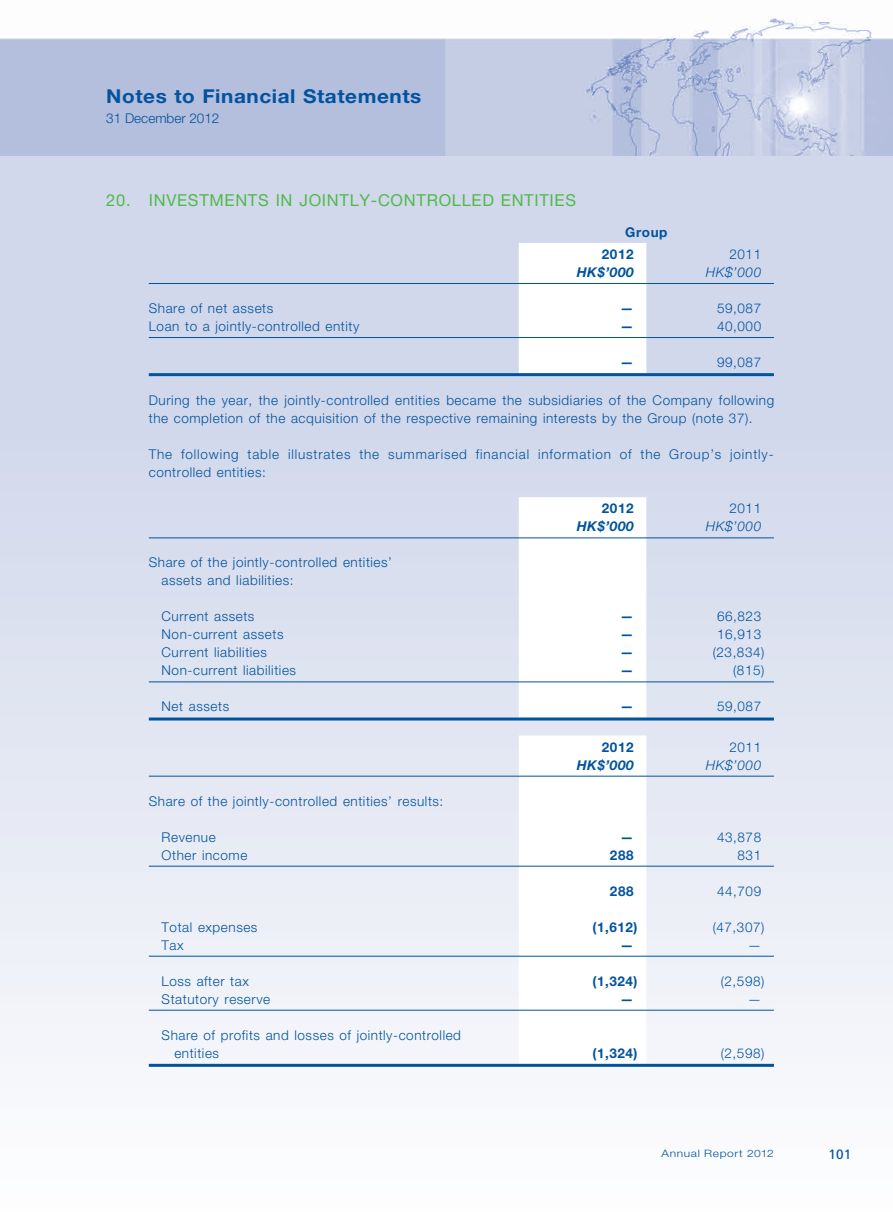
<style>
.page{position:relative;width:893px;height:1212px;background:#fff}
.page>*{position:absolute;margin:0;border:0;box-sizing:border-box;transform-origin:0 0}
.t1{font:700 19.2px "Helvetica Neue";letter-spacing:.03em;color:#01539e;scale:1.08 1}
.t2{font:16.5px "Helvetica Neue";letter-spacing:.04em;color:#51b948}
.t3{font:300 13.5px/18px "Helvetica Neue";letter-spacing:.04em;color:#01539e}
.t4{font:300 13.5px/18px "Helvetica Neue";letter-spacing:.065em;color:#01539e}
.t5{font:700 13.5px/22.2px "Helvetica Neue";letter-spacing:.04em;color:#01539e}
.t6{font:italic 700 13.5px "Helvetica Neue";letter-spacing:.04em;color:#01539e}
.t7{font:italic 300 13.5px "Helvetica Neue";letter-spacing:.04em;color:#01539e}
.t8{font:300 13.5px "Helvetica Neue";color:#01539e}
.t9{font:13.5px "Frutiger";color:#01539e}
.t10{font:300 10.2px "Helvetica Neue";letter-spacing:.05em;color:#01539e;scale:1.18 1}
</style>
<div class="page">
<img style="left:0;top:18px;width:893px;height:138px">
<div style="left:0;top:156px;width:893px;height:1056px;background:linear-gradient(to bottom,#c8d0e8,#fafbfc)"></div>
<svg style="left:519px;top:243px;width:127px;height:130px"></svg>
<hr style="left:149px;top:283px;width:625px;height:1px;background:#01539e">
<hr style="left:149px;top:337px;width:625px;height:1px;background:#01539e">
<hr style="left:149px;top:373px;width:625px;height:3px;background:#01539e">
<svg style="left:519px;top:497px;width:127px;height:567px"></svg>
<hr style="left:149px;top:537px;width:625px;height:1px;background:#01539e">
<hr style="left:149px;top:681px;width:625px;height:1px;background:#01539e">
<hr style="left:149px;top:717px;width:625px;height:3px;background:#01539e">
<hr style="left:149px;top:776px;width:625px;height:1px;background:#01539e">
<hr style="left:149px;top:866px;width:625px;height:1px;background:#01539e">
<hr style="left:149px;top:956px;width:625px;height:1px;background:#01539e">
<hr style="left:149px;top:1010px;width:625px;height:1px;background:#01539e">
<hr style="left:149px;top:1064px;width:625px;height:3px;background:#01539e">
<h1 class="t1" style="left:106px;top:84px;width:293px">Notes to Financial Statements</h1>
<p class="t8" style="left:106px;top:110px;width:115px">31 December 2012</p>
<p class="t2" style="left:106px;top:190px;width:471px">20. INVESTMENTS IN JOINTLY-CONTROLLED ENTITIES</p>
<p class="t5" style="left:602px;top:220px;width:67px;text-indent:23px">Group<br>2012</p>
<p class="t3" style="left:729px;top:245px;width:33px">2011</p>
<p class="t6" style="left:577px;top:264px;width:58px">HK$’000</p>
<p class="t7" style="left:706px;top:264px;width:57px">HK$’000</p>
<p class="t3" style="left:149px;top:299px;width:126px">Share of net assets</p>
<p class="t5" style="left:620px;top:297px;width:15px">—</p>
<p class="t3" style="left:717px;top:299px;width:46px">59,087</p>
<p class="t3" style="left:149px;top:317px;width:212px">Loan to a jointly-controlled entity</p>
<p class="t5" style="left:620px;top:315px;width:15px">—</p>
<p class="t3" style="left:717px;top:317px;width:46px">40,000</p>
<p class="t5" style="left:620px;top:351px;width:15px">—</p>
<p class="t3" style="left:717px;top:353px;width:46px">99,087</p>
<p class="t3" style="left:149px;top:391px;width:627px">During the year, the jointly-controlled entities became the subsidiaries of the Company following the completion of the acquisition of the respective remaining interests by the Group (note 37).</p>
<p class="t4" style="left:149px;top:445px;width:626px">The following table illustrates the summarised financial information of the Group’s jointly&shy;controlled entities:</p>
<p class="t5" style="left:602px;top:497px;width:33px">2012</p>
<p class="t3" style="left:729px;top:499px;width:33px">2011</p>
<p class="t6" style="left:577px;top:518px;width:58px">HK$’000</p>
<p class="t7" style="left:706px;top:518px;width:57px">HK$’000</p>
<p class="t3" style="left:162px;top:553px;width:232px;text-indent:-13px">Share of the jointly-controlled entities’ assets and liabilities:</p>
<p class="t3" style="left:162px;top:607px;width:94px">Current assets</p>
<p class="t5" style="left:620px;top:605px;width:15px">—</p>
<p class="t3" style="left:717px;top:607px;width:46px">66,823</p>
<p class="t3" style="left:162px;top:625px;width:123px">Non-current assets</p>
<p class="t5" style="left:620px;top:623px;width:15px">—</p>
<p class="t3" style="left:717px;top:625px;width:46px">16,913</p>
<p class="t3" style="left:162px;top:643px;width:107px">Current liabilities</p>
<p class="t5" style="left:620px;top:641px;width:15px">—</p>
<p class="t3" style="left:713px;top:643px;width:53px">(23,834)</p>
<p class="t3" style="left:162px;top:661px;width:136px">Non-current liabilities</p>
<p class="t5" style="left:620px;top:659px;width:15px">—</p>
<p class="t3" style="left:733px;top:661px;width:33px">(815)</p>
<p class="t3" style="left:162px;top:697px;width:69px">Net assets</p>
<p class="t5" style="left:620px;top:695px;width:15px">—</p>
<p class="t3" style="left:717px;top:697px;width:46px">59,087</p>
<p class="t5" style="left:602px;top:735px;width:33px">2012</p>
<p class="t3" style="left:729px;top:737px;width:33px">2011</p>
<p class="t6" style="left:577px;top:756px;width:58px">HK$’000</p>
<p class="t7" style="left:706px;top:757px;width:57px">HK$’000</p>
<p class="t3" style="left:149px;top:791px;width:296px">Share of the jointly-controlled entities’ results:</p>
<p class="t3" style="left:162px;top:827px;width:56px">Revenue</p>
<p class="t5" style="left:620px;top:825px;width:15px">—</p>
<p class="t3" style="left:717px;top:827px;width:46px">43,878</p>
<p class="t3" style="left:162px;top:845px;width:87px">Other income</p>
<p class="t5" style="left:610px;top:843px;width:25px">288</p>
<p class="t3" style="left:737px;top:845px;width:25px">831</p>
<p class="t5" style="left:610px;top:879px;width:25px">288</p>
<p class="t3" style="left:717px;top:881px;width:46px">44,709</p>
<p class="t3" style="left:162px;top:917px;width:97px">Total expenses</p>
<p class="t5" style="left:592px;top:915px;width:47px">(1,612)</p>
<p class="t3" style="left:713px;top:917px;width:53px">(47,307)</p>
<p class="t3" style="left:162px;top:935px;width:24px">Tax</p>
<p class="t5" style="left:620px;top:933px;width:15px">—</p>
<p class="t3" style="left:748px;top:935px;width:15px">—</p>
<p class="t3" style="left:162px;top:971px;width:89px">Loss after tax</p>
<p class="t5" style="left:592px;top:969px;width:47px">(1,324)</p>
<p class="t3" style="left:721px;top:971px;width:45px">(2,598)</p>
<p class="t3" style="left:162px;top:989px;width:110px">Statutory reserve</p>
<p class="t5" style="left:620px;top:987px;width:15px">—</p>
<p class="t3" style="left:748px;top:989px;width:15px">—</p>
<p class="t3" style="left:174px;top:1025px;width:288px;text-indent:-13px">Share of profits and losses of jointly-controlled entities</p>
<p class="t5" style="left:592px;top:1041px;width:47px">(1,324)</p>
<p class="t3" style="left:721px;top:1043px;width:45px">(2,598)</p>
<p class="t10" style="left:662px;top:1147px;width:97px">Annual Report 2012</p>
<p class="t9" style="left:828px;top:1146px;width:24px">101</p>
</div>
